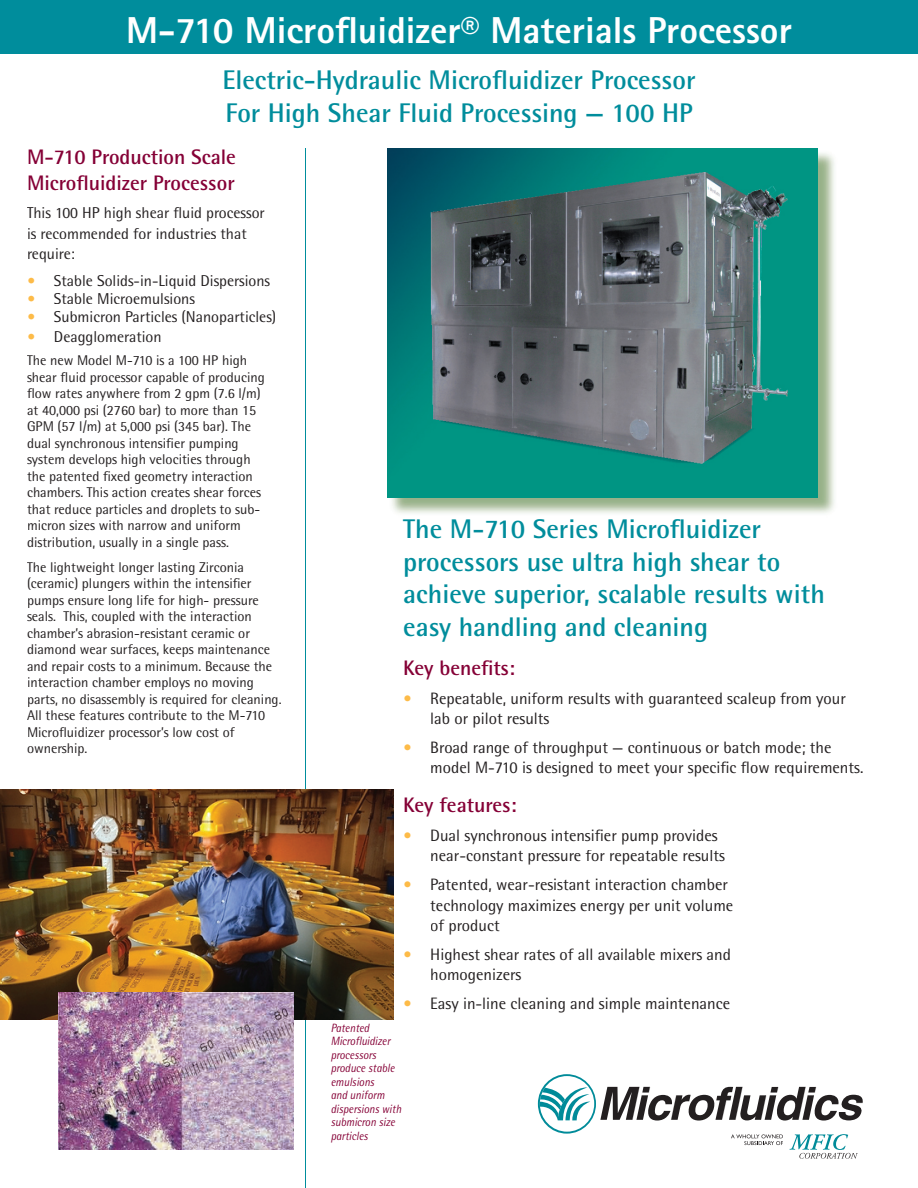
<style>
.page{position:relative;width:918px;height:1188px;background:#fff}
.page>*{position:absolute;margin:0;border:0;box-sizing:border-box;transform-origin:0 0}
.t1{font:800 37.5px "Rotis Sans Serif";color:#fff}
.t2{font:700 27px/32.4px "Rotis Semi Sans";color:#008d9c}
.t3{font:700 21px/25.2px "Rotis Semi Sans";color:#850136}
.t4{font:16.5px/20.2px "Rotis Semi Sans";color:#231f20}
.t5{font:15.75px/20.2px "Rotis Semi Sans";color:#231f20}
.t6{font:14.1px/16.5px "Rotis Semi Sans";color:#231f20}
.t7{font:italic 12px/13.5px "Rotis Semi Sans";color:#850136;scale:.9 1}
.s1{font-weight:700;color:#fdbb48}
</style>
<div class="page">
<div style="left:0;top:0;width:918px;height:54px;background:#008d9c"></div>
<hr style="left:306px;top:148px;width:1px;height:1040px;background:#008d9c">
<svg style="left:538px;top:1074px;width:325px;height:85px"></svg>
<img style="left:389px;top:153px;width:446px;height:360px">
<img style="left:388px;top:148px;width:430px;height:349px">
<img style="left:0;top:790px;width:393px;height:229px">
<img style="left:59px;top:992px;width:235px;height:157px">
<h1 class="t1" style="left:126px;top:6px;width:667px">M-710 Microfluidizer® Materials Processor</h1>
<h2 class="t2" style="left:222px;top:64px;width:475px">Electric-Hydraulic Microfluidizer Processor<br>For High Shear Fluid Processing — 100 HP</h2>
<h3 class="t3" style="left:27px;top:144px;width:211px">M-710 Production Scale<br>Microfluidizer Processor</h3>
<p class="t5" style="left:27px;top:203px;width:239px">This 100 HP high shear fluid processor is recommended for industries that require:</p>
<p class="t5" style="left:27px;top:270px;width:245px"><span class="s1">•</span> Stable Solids-in-Liquid Dispersions</p>
<p class="t5" style="left:27px;top:288px;width:169px"><span class="s1">•</span> Stable Microemulsions</p>
<p class="t5" style="left:27px;top:306px;width:251px"><span class="s1">•</span> Submicron Particles (Nanoparticles)</p>
<p class="t5" style="left:27px;top:326px;width:136px"><span class="s1">•</span> Deagglomeration</p>
<p class="t6" style="left:27px;top:352px;width:239px">The new Model M-710 is a 100 HP high shear fluid processor capable of producing flow rates anywhere from 2 gpm (7.6 l/m) at 40,000 psi (2760 bar) to more than 15<br>GPM (57 l/m) at 5,000 psi (345 bar). The dual synchronous intensifier pumping system develops high velocities through the patented fixed geometry interaction chambers. This action creates shear forces that reduce particles and droplets to sub&shy;micron sizes with narrow and uniform distribution, usually in a single pass.</p>
<p class="t6" style="left:27px;top:559px;width:256px">The lightweight longer lasting Zirconia (ceramic) plungers within the intensifier pumps ensure long life for high- pressure seals. This, coupled with the interaction chamber’s abrasion-resistant ceramic or diamond wear surfaces, keeps maintenance and repair costs to a minimum. Because the interaction chamber employs no moving parts, no disassembly is required for cleaning.<br>All these features contribute to the M-710<br>Microfluidizer processor’s low cost of ownership.</p>
<h2 class="t2" style="left:403px;top:513px;width:423px">The M-710 Series Microfluidizer processors use ultra high shear to achieve superior, scalable results with easy handling and cleaning</h2>
<h3 class="t3" style="left:403px;top:655px;width:113px">Key benefits:</h3>
<p class="t4" style="left:430px;top:688px;width:417px;text-indent:-27px"><span class="s1">•</span> Repeatable, uniform results with guaranteed scaleup from your lab or pilot results</p>
<p class="t4" style="left:430px;top:737px;width:435px;text-indent:-27px"><span class="s1">•</span> Broad range of throughput — continuous or batch mode; the model M-710 is designed to meet your specific flow requirements.</p>
<h3 class="t3" style="left:403px;top:792px;width:115px">Key features:</h3>
<p class="t4" style="left:430px;top:825px;width:296px;text-indent:-27px"><span class="s1">•</span> Dual synchronous intensifier pump provides near-constant pressure for repeatable results</p>
<p class="t4" style="left:430px;top:875px;width:305px;text-indent:-27px"><span class="s1">•</span> Patented, wear-resistant interaction chamber technology maximizes energy per unit volume of product</p>
<p class="t4" style="left:430px;top:944px;width:302px;text-indent:-27px"><span class="s1">•</span> Highest shear rates of all available mixers and homogenizers</p>
<p class="t4" style="left:403px;top:993px;width:328px"><span class="s1">•</span> Easy in-line cleaning and simple maintenance</p>
<p class="t7" style="left:331px;top:1021px;width:80px">Patented<br>Microfluidizer processors produce stable emulsions<br>and uniform dispersions with submicron size particles</p>
</div>
